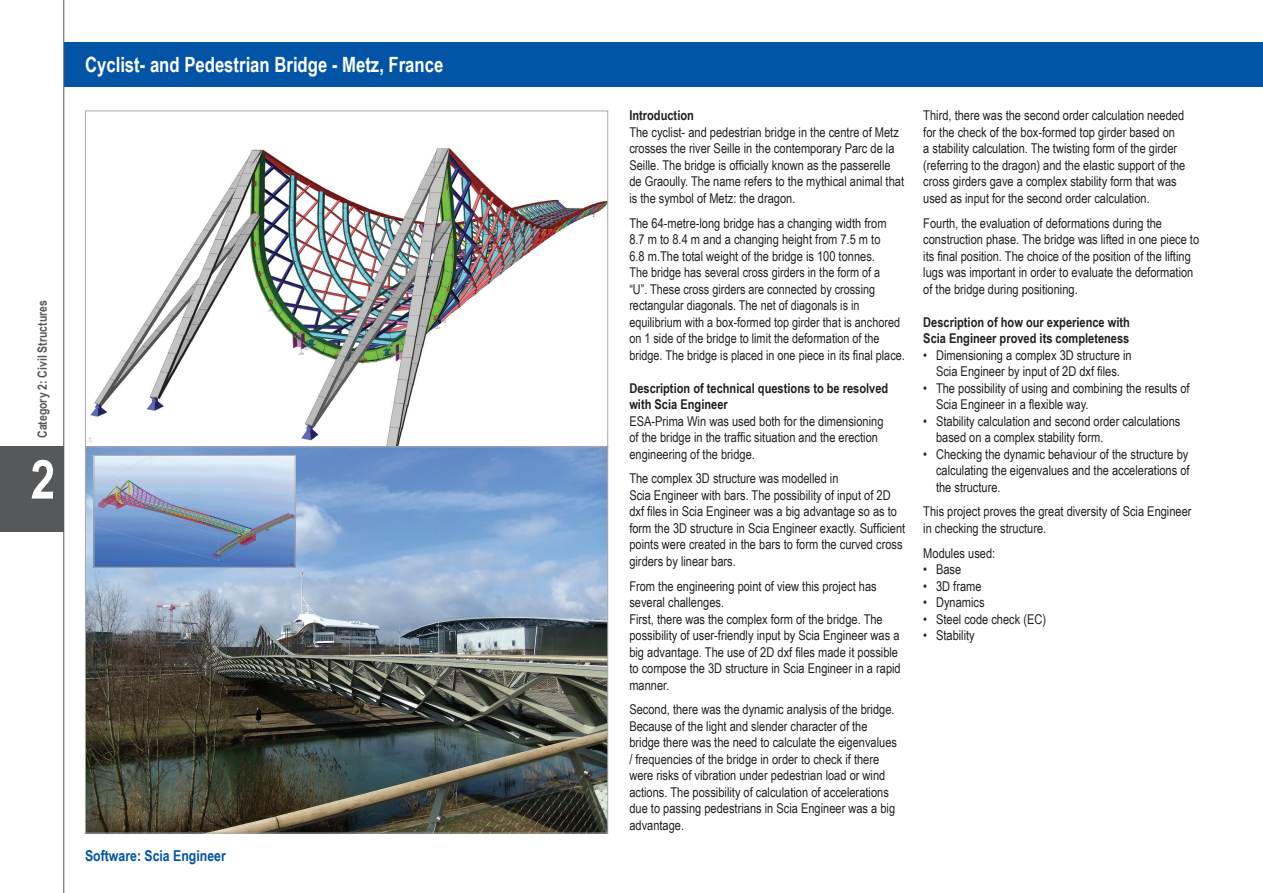
<style>
.page{position:relative;width:1263px;height:893px;background:#fff}
.page>*{position:absolute;margin:0;border:0;box-sizing:border-box;transform-origin:0 0}
.t1{font:700 54px "Arial Narrow";color:#fff}
.Company_Name{font:700 21px "Arial Narrow";color:#fff}
.Software_Used{font:700 15px "Arial Narrow";color:#0154a6}
.Project_Text_White{font:13.5px/16.5px "Arial Narrow";color:#231f20}
.Project_Text{font:13.5px/16.5px "Arial Narrow";color:#231f20}
.Project_Text_Indent{font:13.5px/16.5px "Arial Narrow";color:#231f20}
.Project_Title_Text{font:700 13.5px/16.5px "Arial Narrow";color:#231f20}
.t2{font:700 12.75px "Arial Narrow";color:#57585a}
</style>
<div class="page">
<div style="left:64px;top:43px;width:1199px;height:44px;background:#0154a6"></div>
<hr style="left:63px;top:0;width:1px;height:893px;background:#57585a">
<div style="left:0;top:446px;width:63px;height:85px;background:#57585a"></div>
<img style="left:87px;top:148px;width:519px;height:298px">
<img style="left:87px;top:448px;width:519px;height:383px">
<img style="left:96px;top:457px;width:198px;height:109px">
<div style="left:94px;top:455px;width:202px;height:113px;border:1px solid #a8a9ad"></div>
<p class="Company_Name" style="left:85px;top:49px;width:360px">Cyclist- and Pedestrian Bridge - Metz, France</p>
<p class="t2" style="left:33px;top:438px;width:139px;rotate:-90deg">Category 2: Civil Structures</p>
<h1 class="t1" style="left:28px;top:439px;width:31px">X2</h1>
<p class="Software_Used" style="left:85px;top:845px;width:142px">Software: Scia Engineer</p>
<p class="Project_Title_Text" style="left:629px;top:107px;width:66px">Introduction</p>
<p class="Project_Text" style="left:629px;top:123px;width:276px">The cyclist- and pedestrian bridge in the centre of Metz crosses the river Seille in the contemporary Parc de la Seille. The bridge is officially known as the passerelle de Graoully. The name refers to the mythical animal that is the symbol of Metz: the dragon.</p>
<p class="Project_Text_White" style="left:629px;top:214px;width:259px">The 64-metre-long bridge has a changing width from<br>8.7 m to 8.4 m and a changing height from 7.5 m to<br>6.8 m.The total weight of the bridge is 100 tonnes.</p>
<p class="Project_Text" style="left:629px;top:264px;width:277px">The bridge has several cross girders in the form of a<br>“U”. These cross girders are connected by crossing rectangular diagonals. The net of diagonals is in equilibrium with a box-formed top girder that is anchored on 1 side of the bridge to limit the deformation of the bridge. The bridge is placed in one piece in its final place.</p>
<p class="Project_Title_Text" style="left:629px;top:379px;width:260px">Description of technical questions to be resolved with Scia Engineer</p>
<p class="Project_Text" style="left:629px;top:412px;width:256px">ESA-Prima Win was used both for the dimensioning of the bridge in the traffic situation and the erection engineering of the bridge.</p>
<p class="Project_Text_White" style="left:629px;top:470px;width:277px">The complex 3D structure was modelled in<br>Scia Engineer with bars. The possibility of input of 2D dxf files in Scia Engineer was a big advantage so as to form the 3D structure in Scia Engineer exactly. Sufficient points were created in the bars to form the curved cross girders by linear bars.</p>
<p class="Project_Text_White" style="left:629px;top:577px;width:249px">From the engineering point of view this project has several challenges.</p>
<p class="Project_Text" style="left:629px;top:610px;width:273px">First, there was the complex form of the bridge. The possibility of user-friendly input by Scia Engineer was a big advantage. The use of 2D dxf files made it possible to compose the 3D structure in Scia Engineer in a rapid manner.</p>
<p class="Project_Text_White" style="left:629px;top:701px;width:269px">Second, there was the dynamic analysis of the bridge.<br>Because of the light and slender character of the bridge there was the need to calculate the eigenvalues / frequencies of the bridge in order to check if there were risks of vibration under pedestrian load or wind actions. The possibility of calculation of accelerations due to passing pedestrians in Scia Engineer was a big advantage.</p>
<p class="Project_Text_White" style="left:923px;top:107px;width:264px">Third, there was the second order calculation needed for the check of the box-formed top girder based on<br>a stability calculation. The twisting form of the girder (referring to the dragon) and the elastic support of the cross girders gave a complex stability form that was used as input for the second order calculation.</p>
<p class="Project_Text_White" style="left:923px;top:214px;width:277px">Fourth, the evaluation of deformations during the construction phase. The bridge was lifted in one piece to its final position. The choice of the position of the lifting lugs was important in order to evaluate the deformation of the bridge during positioning.</p>
<p class="Project_Title_Text" style="left:923px;top:313px;width:208px">Description of how our experience with<br>Scia Engineer proved its completeness</p>
<p class="Project_Text_Indent" style="left:923px;top:346px;width:210px;text-align:center">• Dimensioning a complex 3D structure in<br>Scia Engineer by input of 2D dxf files.</p>
<p class="Project_Text_Indent" style="left:936px;top:379px;width:255px;text-indent:-13px">• The possibility of using and combining the results of<br>Scia Engineer in a flexible way.</p>
<p class="Project_Text_Indent" style="left:936px;top:412px;width:246px;text-indent:-13px">• Stability calculation and second order calculations based on a complex stability form.</p>
<p class="Project_Text_Indent" style="left:936px;top:445px;width:255px;text-align:justify;text-indent:-13px">• Checking the dynamic behaviour of the structure by calculating the eigenvalues and the accelerations of the structure.</p>
<p class="Project_Text_White" style="left:923px;top:503px;width:270px">This project proves the great diversity of Scia Engineer in checking the structure.</p>
<p class="Project_Text_White" style="left:923px;top:544px;width:73px">Modules used:</p>
<p class="Project_Text_Indent" style="left:923px;top:561px;width:39px">• Base</p>
<p class="Project_Text_Indent" style="left:923px;top:577px;width:60px">• 3D frame</p>
<p class="Project_Text_Indent" style="left:923px;top:594px;width:63px">• Dynamics</p>
<p class="Project_Text_Indent" style="left:923px;top:610px;width:124px">• Steel code check (EC)</p>
<p class="Project_Text_Indent" style="left:923px;top:627px;width:53px">• Stability</p>
</div>
